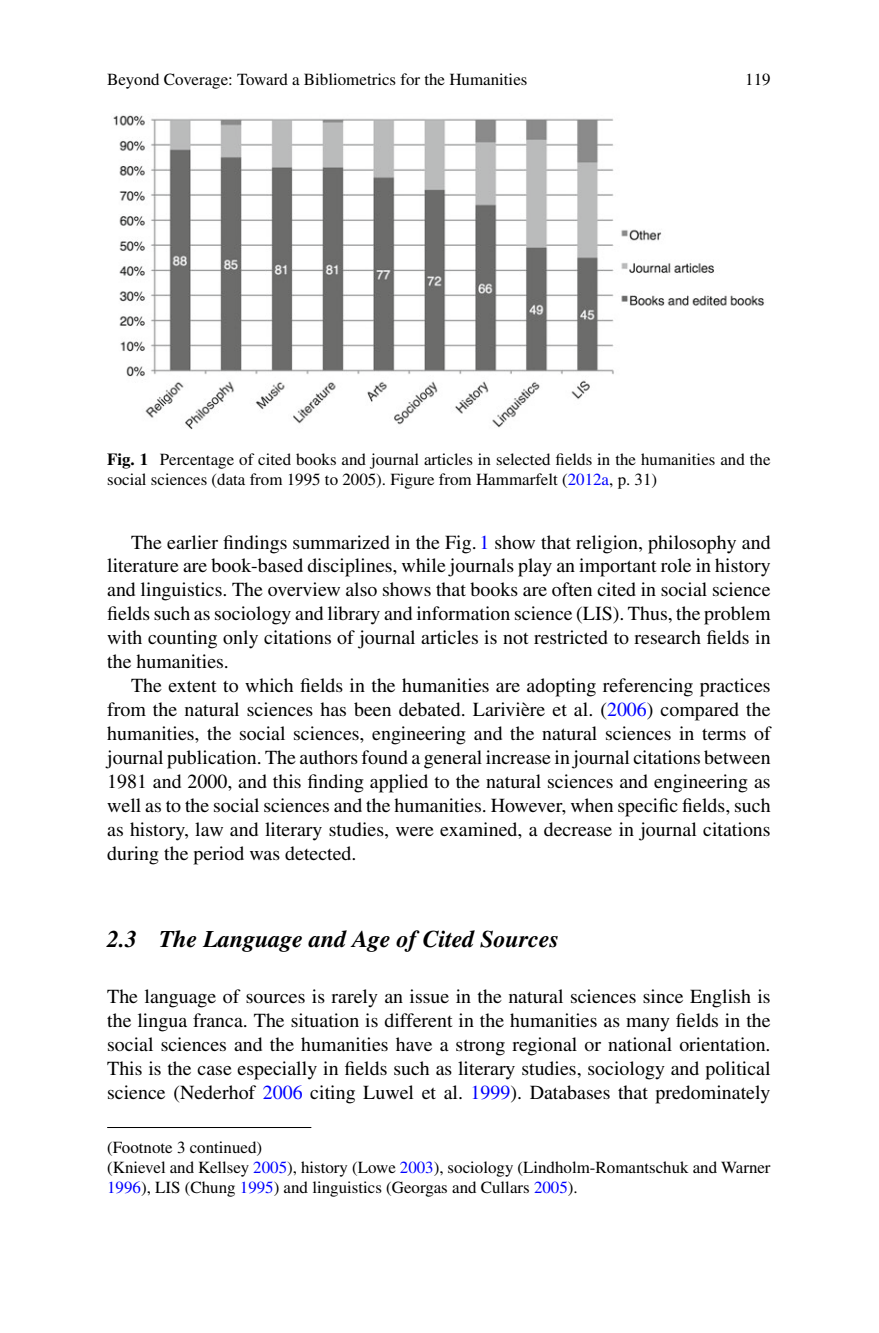
<style>
.page{position:relative;width:879px;height:1333px;background:#fff}
.page>*{position:absolute;margin:0;border:0;box-sizing:border-box;transform-origin:0 0}
.t1{font:italic 700 24px "Thvtgk Wymkkr Wyhcpw Bfxgdq Vnvywx Kmrmlw Times";color:#000}
.t2{font:20px/24px "Cwbjpg Cgrgnj Nfsssl Hlylhm Flqhts Rrxllx Times";color:#000;text-align:justify}
.t3{font:17px/20px "Cwbjpg Cgrgnj Nfsssl Hlylhm Flqhts Rrxllx Times";color:#000}
.s1{font-family:"Fryxbx Xdrknb Tpbyrf Yrqcgm Nnmsrr Fdytmv Times";font-weight:700}
.s2{color:#00f}
</style>
<div class="page">
<img style="left:113px;top:115px;width:652px;height:315px">
<hr style="left:107px;top:1126px;width:204px;height:1px;background:#000">
<p class="t3" style="left:107px;top:71px;width:422px">Beyond Coverage: Toward a Bibliometrics for the Humanities</p>
<p class="t3" style="left:745px;top:71px;width:27px">119</p>
<p class="t3" style="left:107px;top:451px;width:665px"><span class="s1">Fig. 1</span> Percentage of cited books and journal articles in selected fields in the humanities and the social sciences (data from 1995 to 2005). Figure from Hammarfelt (<span class="s2">2012a</span>, p. 31)</p>
<p class="t2" style="left:107px;top:531px;width:665px;text-indent:24px">The earlier findings summarized in the Fig. <span class="s2">1</span> show that religion, philosophy and literature are book-based disciplines, while journals play an important role in history and linguistics. The overview also shows that books are often cited in social science fields such as sociology and library and information science (LIS). Thus, the problem with counting only citations of journal articles is not restricted to research fields in the humanities.</p>
<p class="t2" style="left:107px;top:675px;width:665px;text-indent:24px">The extent to which fields in the humanities are adopting referencing practices from the natural sciences has been debated. Larivière et al. (<span class="s2">2006</span>) compared the humanities, the social sciences, engineering and the natural sciences in terms of journal publication. The authors found a general increase in journal citations between 1981 and 2000, and this finding applied to the natural sciences and engineering as well as to the social sciences and the humanities. However, when specific fields, such as history, law and literary studies, were examined, a decrease in journal citations during the period was detected.</p>
<p class="t1" style="left:107px;top:930px;width:453px">2.3 The Language and Age of Cited Sources</p>
<p class="t2" style="left:107px;top:986px;width:665px">The language of sources is rarely an issue in the natural sciences since English is the lingua franca. The situation is different in the humanities as many fields in the social sciences and the humanities have a strong regional or national orientation.<br>This is the case especially in fields such as literary studies, sociology and political science (Nederhof <span class="s2">2006</span> citing Luwel et al. <span class="s2">1999</span>). Databases that predominately</p>
<p class="t3" style="left:107px;top:1139px;width:665px">(Footnote 3 continued)<br>(Knievel and Kellsey <span class="s2">2005</span>), history (Lowe <span class="s2">2003</span>), sociology (Lindholm-Romantschuk and Warner<br><span class="s2">1996</span>), LIS (Chung <span class="s2">1995</span>) and linguistics (Georgas and Cullars <span class="s2">2005</span>).</p>
</div>
